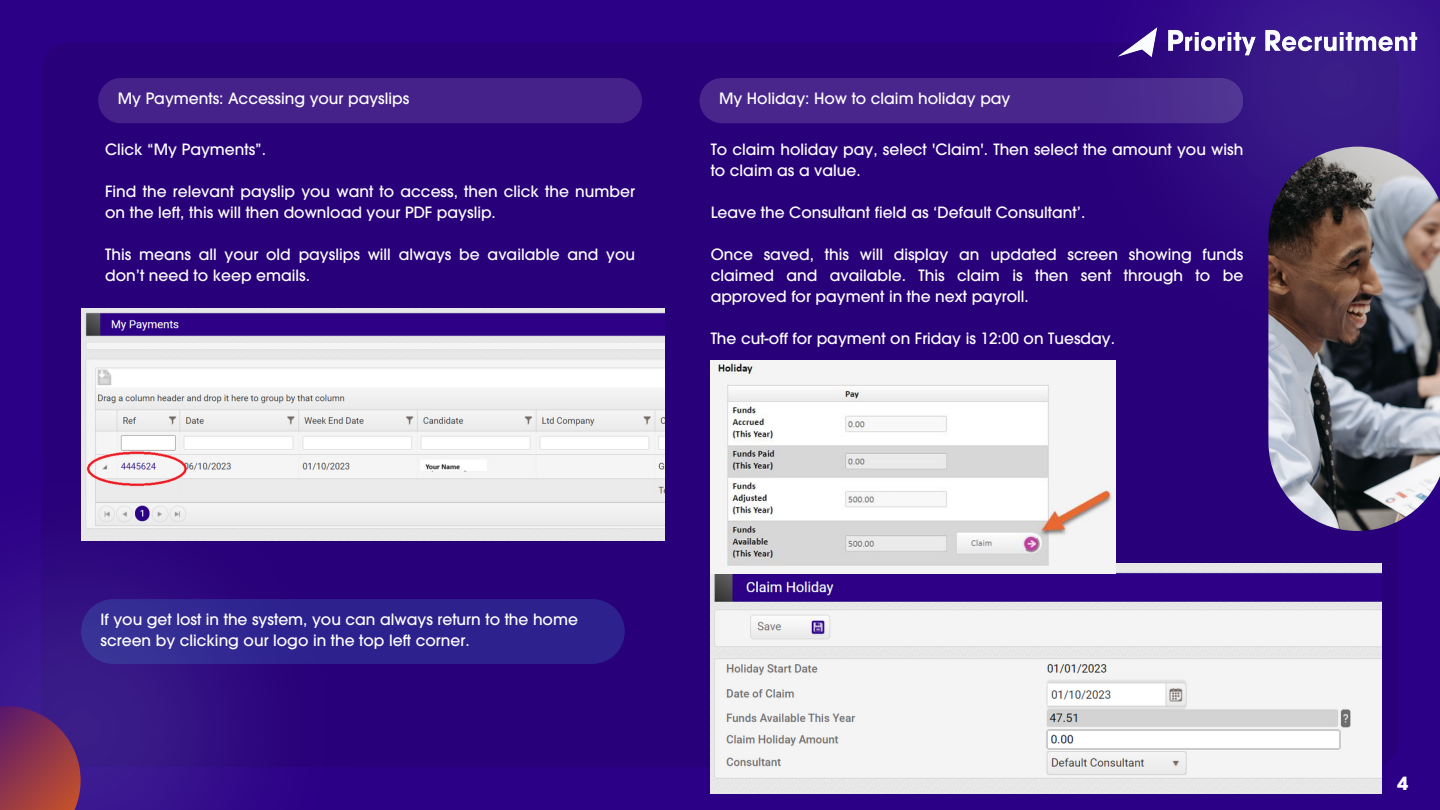
<style>
.page{position:relative;width:1440px;height:810px;background:#2c0086}
.page>*{position:absolute;margin:0;border:0;box-sizing:border-box;transform-origin:0 0}
.t1{font:700 18px "ITC Avant Garde Std";color:#fff}
.t2{font:500 15.5px/21px "ITC Avant Garde Std";color:#fff}
.t3{font:500 15.4px "ITC Avant Garde Std";color:#fff}
</style>
<div class="page">
<div style="left:41px;top:43px;width:1358px;height:724px;background:#28007a;border-radius:27px"></div>
<img style="left:1014px;top:0;width:426px;height:405px">
<img style="left:0;top:405px;width:405px;height:405px">
<img style="left:1119px;top:27px;width:299px;height:31px">
<svg style="left:0;top:706px;width:81px;height:104px;background:#833153"></svg>
<img style="left:1268px;top:147px;width:172px;height:384px">
<div style="left:699px;top:78px;width:544px;height:45px;background:linear-gradient(to right,#46238a,#4c2e90);border-radius:23px"></div>
<img style="left:81px;top:308px;width:583px;height:233px">
<img style="left:711px;top:564px;width:671px;height:229px">
<img style="left:711px;top:360px;width:405px;height:213px">
<svg style="left:81px;top:599px;width:544px;height:65px;background:#2f248f"></svg>
<p class="t3" style="left:118px;top:93px;width:293px">My Payments: Accessing your payslips</p>
<p class="t3" style="left:719px;top:93px;width:293px">My Holiday: How to claim holiday pay</p>
<p class="t2" style="left:711px;top:141px;width:534px">To claim holiday pay, select 'Claim'. Then select the amount you wish to claim as a value.</p>
<p class="t2" style="left:711px;top:204px;width:376px">Leave the Consultant field as ‘Default Consultant’.</p>
<p class="t2" style="left:711px;top:246px;width:534px;text-align:justify">Once saved, this will display an updated screen showing funds claimed and available. This claim is then sent through to be approved for payment in the next payroll.</p>
<p class="t2" style="left:711px;top:330px;width:406px">The cut-off for payment on Friday is 12:00 on Tuesday.</p>
<p class="t2" style="left:105px;top:141px;width:162px">Click “My Payments”.</p>
<p class="t2" style="left:105px;top:183px;width:531px">Find the relevant payslip you want to access, then click the number on the left, this will then download your PDF payslip.</p>
<p class="t2" style="left:105px;top:246px;width:531px">This means all your old payslips will always be available and you don’t need to keep emails.</p>
<p class="t2" style="left:101px;top:611px;width:479px">If you get lost in the system, you can always return to the home screen by clicking our logo in the top left corner.</p>
<p class="t1" style="left:1397px;top:776px;width:13px">4</p>
</div>
